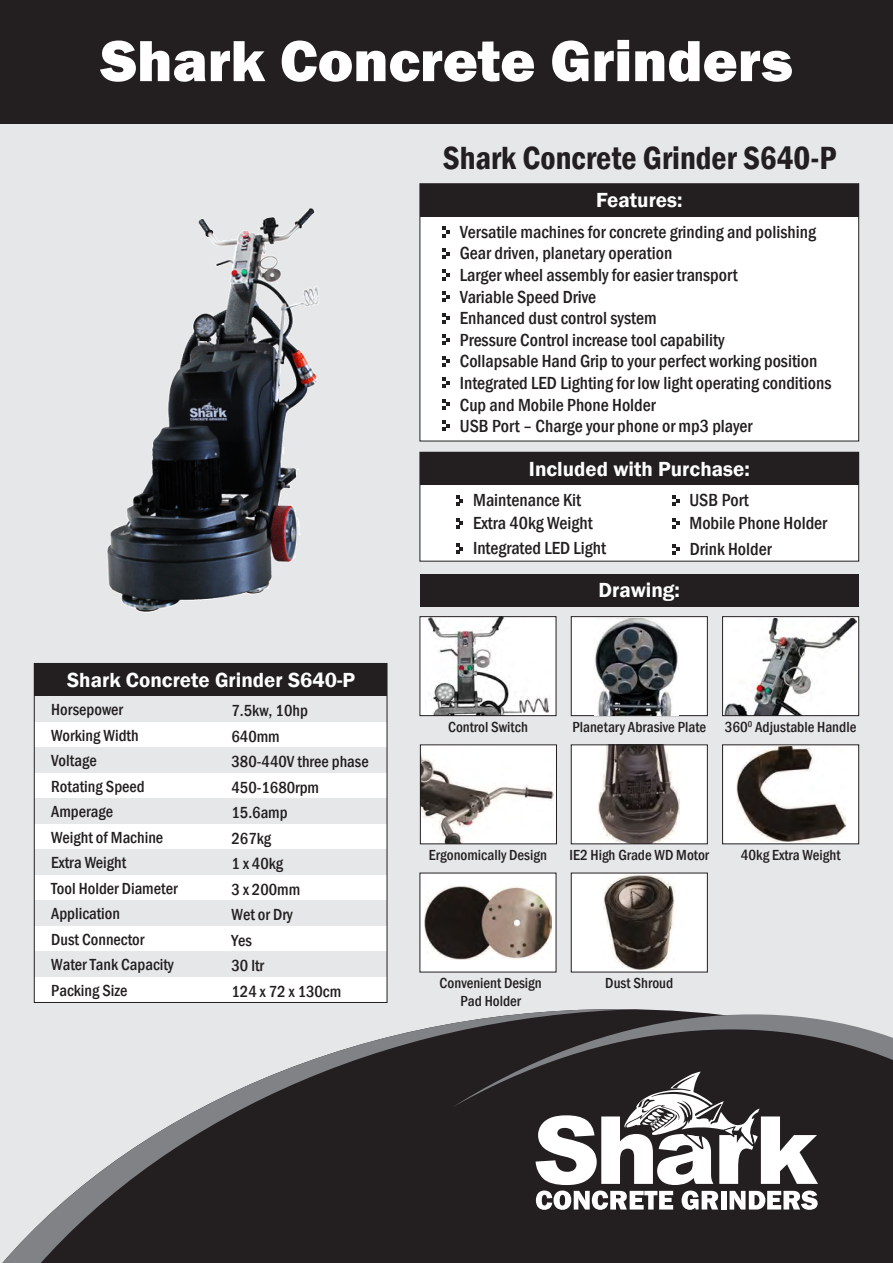
<style>
.page{position:relative;width:893px;height:1263px;background:#e6e7e9}
.page>*{position:absolute;margin:0;border:0;box-sizing:border-box;transform-origin:0 0}
.t1{font:800 60px "Franklin Gothic";color:#fff}
.t2{font:600 condensed 33px "Franklin Gothic";color:#231f20}
.t3{font:600 21px "Franklin Gothic";color:#fff}
.t4{font:500 condensed 18px/21.6px "Franklin Gothic";color:#231f20}
.t5{font:500 condensed 16.5px/25.5px "Franklin Gothic";color:#231f20}
.t6{font:500 condensed 15px/18px "Franklin Gothic";color:#231f20;text-align:center}
.s1{font-family:"Franklin Gothic Medium Cond";font-weight:400;font-stretch:normal}
</style>
<div class="page">
<div style="left:635px;top:1107px;width:258px;height:156px;background:#231f20"></div>
<svg style="left:2px;top:1023px;width:633px;height:240px;fill:#231f20"></svg>
<svg style="left:453px;top:1009px;width:440px;height:98px;background:#464445"></svg>
<div style="left:0;top:0;width:893px;height:124px;background:#231f20"></div>
<div style="left:420px;top:452px;width:439px;height:109px;background:#fff"></div>
<div style="left:420px;top:452px;width:439px;height:33px;background:#231f20"></div>
<div style="left:420px;top:183px;width:439px;height:258px;background:#fff;border:1px solid #231f20"></div>
<div style="left:420px;top:184px;width:439px;height:32px;background:#231f20"></div>
<svg style="left:443px;top:227px;width:7px;height:10px"></svg>
<svg style="left:443px;top:248px;width:7px;height:11px"></svg>
<svg style="left:443px;top:270px;width:7px;height:10px"></svg>
<svg style="left:443px;top:291px;width:7px;height:11px"></svg>
<svg style="left:443px;top:313px;width:7px;height:10px"></svg>
<svg style="left:443px;top:334px;width:7px;height:11px"></svg>
<svg style="left:443px;top:356px;width:7px;height:11px"></svg>
<svg style="left:443px;top:377px;width:7px;height:11px"></svg>
<svg style="left:443px;top:399px;width:7px;height:11px"></svg>
<svg style="left:443px;top:420px;width:7px;height:11px"></svg>
<div style="left:34px;top:722px;width:353px;height:25px;background:#fff"></div>
<div style="left:34px;top:773px;width:353px;height:25px;background:#fff"></div>
<div style="left:34px;top:824px;width:353px;height:25px;background:#fff"></div>
<div style="left:34px;top:875px;width:353px;height:25px;background:#fff"></div>
<div style="left:34px;top:926px;width:353px;height:25px;background:#fff"></div>
<div style="left:34px;top:977px;width:353px;height:25px;background:#fff"></div>
<div style="left:34px;top:663px;width:353px;height:33px;background:#231f20"></div>
<div style="left:420px;top:574px;width:439px;height:32px;background:#231f20"></div>
<div style="left:420px;top:617px;width:136px;height:99px;background:#fff"></div>
<img style="left:427px;top:618px;width:123px;height:96px">
<div style="left:420px;top:616px;width:136px;height:100px;border:1px solid #231f20"></div>
<div style="left:571px;top:617px;width:136px;height:99px;background:#fff"></div>
<div style="left:571px;top:616px;width:137px;height:100px;border:1px solid #231f20"></div>
<img style="left:725px;top:619px;width:132px;height:95px">
<div style="left:722px;top:616px;width:137px;height:100px;border:1px solid #231f20"></div>
<img style="left:422px;top:747px;width:132px;height:95px">
<div style="left:420px;top:744px;width:137px;height:100px;border:1px solid #231f20"></div>
<div style="left:571px;top:745px;width:136px;height:99px;background:#fff"></div>
<img style="left:599px;top:746px;width:81px;height:96px">
<div style="left:571px;top:744px;width:137px;height:100px;border:1px solid #231f20"></div>
<div style="left:722px;top:744px;width:137px;height:100px;background:#fff;border:1px solid #231f20"></div>
<div style="left:420px;top:873px;width:136px;height:99px;background:#fff"></div>
<div style="left:571px;top:873px;width:137px;height:99px;background:#fff;border:1px solid #231f20"></div>
<div style="left:529px;top:1086px;width:296px;height:130px;background:#231f20"></div>
<svg style="left:536px;top:1068px;width:282px;height:142px"></svg>
<img style="left:736px;top:747px;width:109px;height:95px">
<img style="left:425px;top:886px;width:126px;height:73px">
<img style="left:604px;top:875px;width:71px;height:94px">
<svg style="left:456px;top:495px;width:7px;height:11px"></svg>
<svg style="left:456px;top:518px;width:7px;height:11px"></svg>
<svg style="left:672px;top:495px;width:7px;height:11px"></svg>
<svg style="left:672px;top:518px;width:7px;height:11px"></svg>
<svg style="left:456px;top:543px;width:7px;height:11px"></svg>
<svg style="left:673px;top:544px;width:7px;height:11px"></svg>
<img style="left:107px;top:208px;width:212px;height:405px">
<img style="left:594px;top:618px;width:84px;height:97px">
<h1 class="t1" style="left:101px;top:22px;width:694px">Shark Concrete Grinders</h1>
<h2 class="t2" style="left:443px;top:136px;width:395px">Shark Concrete Grinder S640-P</h2>
<p class="t3" style="left:596px;top:187px;width:88px">Features:</p>
<p class="t4" style="left:460px;top:221px;width:373px">Versatile machines for concrete grinding and polishing Gear driven, planetary operation<br>Larger wheel assembly for easier transport<br>Variable Speed Drive<br>Enhanced dust control system<br>Pressure Control increase tool capability<br>Collapsable Hand Grip to your perfect working position Integrated LED Lighting for low light operating conditions Cup and Mobile <span class="s1">Phone</span> Holder<br>USB Port – Charge your phone or mp3 player</p>
<p class="t3" style="left:529px;top:456px;width:222px">Included with Purchase:</p>
<p class="t3" style="left:67px;top:667px;width:290px">Shark Concrete Grinder S640-P</p>
<p class="t5" style="left:51px;top:697px;width:128px">Horsepower<br>Working Width<br>Voltage<br>Rotating Speed<br>Amperage<br>Weight of Machine<br>Extra Weight<br>Tool Holder Diameter<br>Application<br>Dust Connector<br>Water Tank Capacity<br>Packing Size</p>
<p class="t5" style="left:231px;top:698px;width:139px">7.5kw, 10hp<br>640mm<br>380-440V three phase<br>450-1680rpm<br>15.6amp<br>267kg<br>1 x 40kg<br>3 x 200mm<br>Wet or Dry<br>Yes<br>30 ltr<br>124 x 72 x 130cm</p>
<p class="t4" style="left:473px;top:489px;width:121px;line-height:23.1px">Maintenance Kit<br>Extra 40kg Weight</p>
<p class="t4" style="left:473px;top:537px;width:135px">Integrated LED Light</p>
<p class="t3" style="left:599px;top:577px;width:83px">Drawing:</p>
<p class="t4" style="left:689px;top:489px;width:139px;line-height:22.4px">USB Port<br>Mobile Phone Holder</p>
<p class="t4" style="left:690px;top:538px;width:83px">Drink Holder</p>
<p class="t6" style="left:448px;top:718px;width:81px">Control Switch</p>
<p class="t6" style="left:572px;top:718px;width:135px">Planetary Abrasive Plate</p>
<p class="t6" style="left:725px;top:718px;width:133px">360<sup>0</sup> Adjustable Handle</p>
<p class="t6" style="left:429px;top:846px;width:120px">Ergonomically Design</p>
<p class="t6" style="left:570px;top:846px;width:141px">IE2 High Grade WD Motor</p>
<p class="t6" style="left:741px;top:846px;width:101px">40kg Extra Weight</p>
<p class="t6" style="left:440px;top:974px;width:104px">Convenient Design<br>Pad Holder</p>
<p class="t6" style="left:605px;top:974px;width:70px">Dust Shroud</p>
</div>
